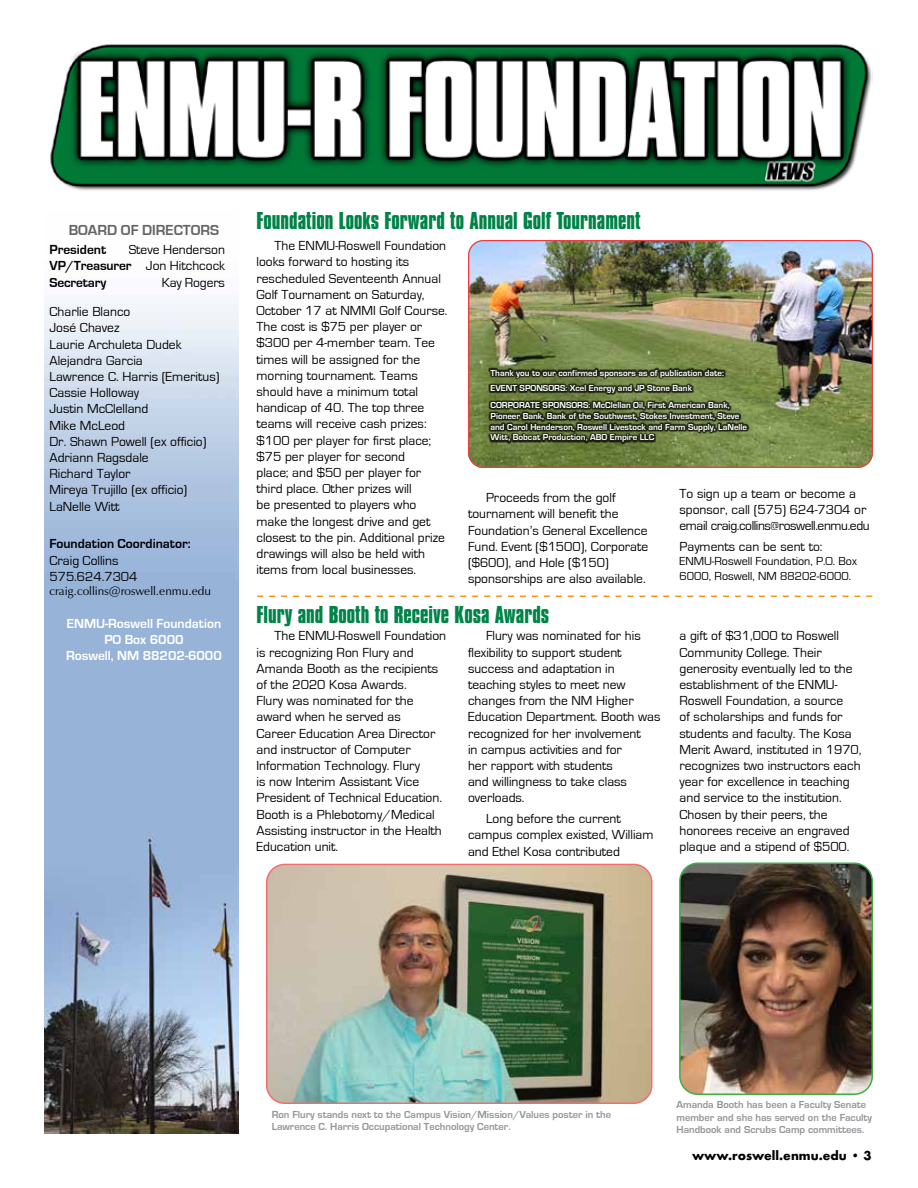
<style>
.page{position:relative;width:918px;height:1188px;background:#fff}
.page>*{position:absolute;margin:0;border:0;box-sizing:border-box;transform-origin:0 0}
.t1{font:700 21px "Compacta BT";color:#008348}
.t2{font:700 15px "Eurostile";color:#636466}
.t3{font:13.5px/16.2px "Eurostile";color:#000}
.t4{font:700 13.5px/16.2px "Eurostile";color:#fff;text-align:center}
.t5{font:700 13.5px "Eurostile";color:#000}
.t6{font:700 13.5px "Futura T";color:#000}
.t7{font:12px/14.4px "Eurostile";color:#000}
.t8{font:12px "Zapf Humanist 601 BT";color:#000}
.t9{font:700 10.5px/12.6px "Eurostile";color:#939598}
.t10{font:700 9px/10.8px "Eurostile";color:#fff}
.s1{font-weight:700}
</style>
<div class="page">
<img style="left:45px;top:296px;width:193px;height:838px">
<img style="left:50px;top:44px;width:823px;height:147px">
<svg style="left:257px;top:595px;width:615px;height:2px"></svg>
<img style="left:468px;top:240px;width:405px;height:228px">
<div style="left:468px;top:240px;width:405px;height:228px;border:1px solid #ef3e42;border-radius:15px"></div>
<div style="left:488px;top:367px;width:261px;height:77px;background:#000;opacity:.75"></div>
<img style="left:682px;top:865px;width:190px;height:229px">
<div style="left:679px;top:862px;width:194px;height:233px;border:2px solid #41ad49;border-radius:18px"></div>
<img style="left:267px;top:864px;width:383px;height:239px">
<div style="left:266px;top:864px;width:387px;height:240px;border:2px solid #f36e71;border-radius:18px"></div>
<p class="t2" style="left:69px;top:222px;width:152px">BOARD OF DIRECTORS</p>
<p class="t5" style="left:50px;top:242px;width:58px">President</p>
<p class="t3" style="left:49px;top:242px;width:177px;text-align:justify;text-indent:79px">Steve Henderson <span class="s1">VP/Treasurer</span> Jon Hitchcock <span class="s1">Secretary</span></p>
<p class="t3" style="left:162px;top:274px;width:65px">Kay Rogers</p>
<p class="t3" style="left:49px;top:304px;width:172px">Charlie Blanco<br>José Chavez<br>Laurie Archuleta Dudek<br>Alejandra Garcia<br>Lawrence C. Harris (Emeritus)<br>Cassie Holloway<br>Justin McClelland<br>Mike McLeod<br>Dr. Shawn Powell (ex officio)<br>Adriann Ragsdale<br>Richard Taylor<br>Mireya Trujillo (ex officio)<br>LaNelle Witt</p>
<p class="t5" style="left:49px;top:537px;width:143px">Foundation Coordinator:</p>
<p class="t3" style="left:49px;top:552px;width:90px">Craig Collins<br>575.624.7304</p>
<p class="t8" style="left:50px;top:584px;width:163px">craig.collins@roswell.enmu.edu</p>
<p class="t4" style="left:66px;top:615px;width:157px">ENMU-Roswell Foundation<br>PO Box 6000<br>Roswell, NM 88202-6000</p>
<h1 class="t1" style="left:256px;top:207px;width:386px">Foundation Looks Forward to Annual Golf Tournament</h1>
<p class="t3" style="left:257px;top:238px;width:193px;text-indent:18px">The ENMU-Roswell Foundation looks forward to hosting its rescheduled Seventeenth Annual<br>Golf Tournament on Saturday,<br>October 17 at NMMI Golf Course.<br>The cost is $75 per player or $300 per 4-member team. Tee times will be assigned for the morning tournament. Teams should have a minimum total handicap of 40. The top three teams will receive cash prizes: $100 per player for first place; $75 per player for second<br>place; and $50 per player for third place. Other prizes will<br>be presented to players who make the longest drive and get closest to the pin. Additional prize drawings will also be held with items from local businesses.</p>
<p class="t10" style="left:490px;top:365px;width:235px;line-height:15.3px">Thank you to our confirmed sponsors as of publication date:<br>EVENT SPONSORS: Xcel Energy and JP Stone Bank</p>
<p class="t10" style="left:490px;top:400px;width:258px">CORPORATE SPONSORS: McClellan Oil, First American Bank, Pioneer Bank, Bank of the Southwest, Stokes Investment, Steve and Carol Henderson, Roswell Livestock and Farm Supply, LaNelle Witt, Bobcat Production, ABO Empire LLC</p>
<p class="t3" style="left:468px;top:490px;width:182px;text-indent:18px">Proceeds from the golf tournament will benefit the<br>Foundation’s General Excellence<br>Fund. Event ($1500), Corporate ($600), and Hole ($150) sponsorships are also available.</p>
<p class="t3" style="left:680px;top:485px;width:192px">To sign up a team or become a sponsor, call (575) 624-7304 or email craig.collins@roswell.enmu.edu</p>
<p class="t3" style="left:680px;top:539px;width:145px">Payments can be sent to:</p>
<p class="t7" style="left:680px;top:554px;width:179px">ENMU-Roswell Foundation, P.O. Box<br>6000, Roswell, NM 88202-6000.</p>
<h1 class="t1" style="left:256px;top:602px;width:294px">Flury and Booth to Receive Kosa Awards</h1>
<p class="t3" style="left:257px;top:628px;width:191px;text-indent:18px">The ENMU-Roswell Foundation is recognizing Ron Flury and<br>Amanda Booth as the recipients of the 2020 Kosa Awards.<br>Flury was nominated for the award when he served as<br>Career Education Area Director and instructor of Computer<br>Information Technology. Flury<br>is now Interim Assistant Vice<br>President of Technical Education.<br>Booth is a Phlebotomy/Medical<br>Assisting instructor in the Health<br>Education unit.</p>
<p class="t3" style="left:468px;top:628px;width:194px;text-indent:18px">Flury was nominated for his flexibility to support student success and adaptation in teaching styles to meet new changes from the NM Higher<br>Education Department. Booth was recognized for her involvement<br>in campus activities and for<br>her rapport with students<br>and willingness to take class overloads.</p>
<p class="t3" style="left:468px;top:811px;width:187px;text-indent:18px">Long before the current campus complex existed, William and Ethel Kosa contributed</p>
<p class="t3" style="left:680px;top:628px;width:184px">a gift of $31,000 to Roswell<br>Community College. Their generosity eventually led to the establishment of the ENMU-<br>Roswell Foundation, a source<br>of scholarships and funds for students and faculty. The Kosa<br>Merit Award, instituted in 1970, recognizes two instructors each year for excellence in teaching and service to the institution.<br>Chosen by their peers, the honorees receive an engraved plaque and a stipend of $500.</p>
<p class="t9" style="left:272px;top:1108px;width:341px">Ron Flury stands next to the Campus Vision/Mission/Values poster in the<br>Lawrence C. Harris Occupational Technology Center.</p>
<p class="t9" style="left:677px;top:1098px;width:197px">Amanda Booth has been a Faculty Senate member and she has served on the Faculty<br>Handbook and Scrubs Camp committees.</p>
<p class="t6" style="left:692px;top:1148px;width:181px">www.roswell.enmu.edu • 3</p>
</div>
